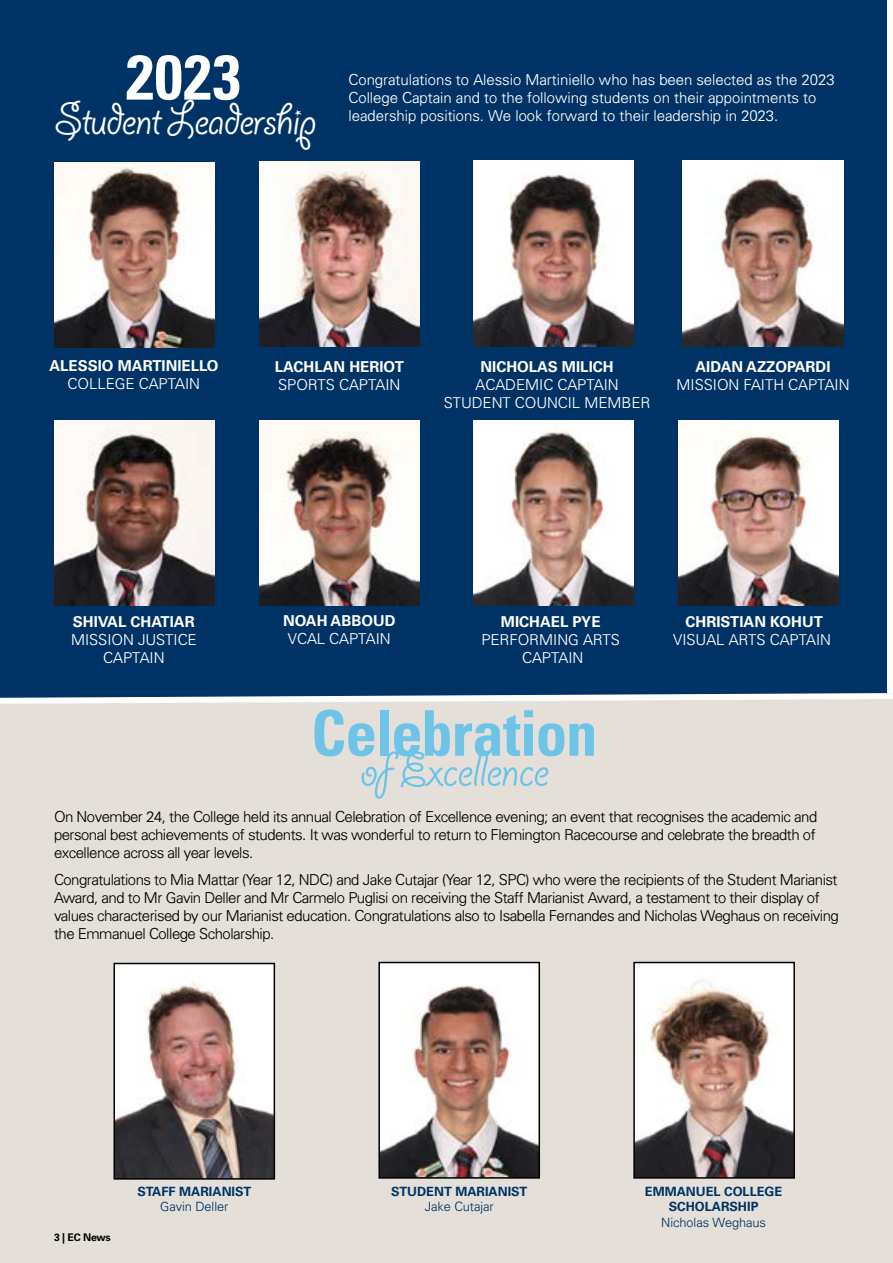
<style>
.page{position:relative;width:893px;height:1263px;background:#fff}
.page>*{position:absolute;margin:0;border:0;box-sizing:border-box;transform-origin:0 0}
.t1{font:700 condensed 63px "Univers LT Std";letter-spacing:-.02em;color:#6ec4e7}
.t2{font:700 condensed 63px "Univers LT Std";color:#fff}
.t3{font:54px "Giddyup Std";letter-spacing:-.025em;color:#6ec4e7}
.t4{font:49.5px "Giddyup Std";letter-spacing:-.025em;color:#fff}
.t5{font:300 15px/18px "Univers";letter-spacing:-.03em;color:#000;text-align:justify}
.t6{font:300 15px/18px "Univers";color:#fff;text-align:center}
.t7{font:700 15px "Univers LT Std";color:#fff}
.t8{font:700 12.75px/15.3px "Univers LT Std";color:#003365;text-align:center}
.t9{font:300 12.75px "Univers";color:#003365}
.t10{font:700 10.5px "Univers LT Std";letter-spacing:-.025em;color:#000}
</style>
<div class="page">
<div style="left:0;top:698px;width:893px;height:565px;background:#e4dfd9"></div>
<img style="left:117px;top:966px;width:155px;height:210px">
<div style="left:114px;top:963px;width:161px;height:216px;border:2px solid #000"></div>
<div style="left:0;top:0;width:893px;height:698px;background:#003365"></div>
<img style="left:54px;top:162px;width:160px;height:186px">
<img style="left:473px;top:161px;width:160px;height:185px">
<img style="left:259px;top:420px;width:160px;height:185px">
<img style="left:473px;top:420px;width:160px;height:185px">
<img style="left:683px;top:161px;width:160px;height:185px">
<img style="left:679px;top:420px;width:160px;height:185px">
<img style="left:54px;top:420px;width:160px;height:185px">
<img style="left:259px;top:161px;width:160px;height:185px">
<div style="left:887px;top:0;width:6px;height:693px;background:#fff"></div>
<svg style="left:0;top:693px;width:893px;height:11px"></svg>
<img style="left:636px;top:965px;width:156px;height:211px">
<div style="left:633px;top:962px;width:162px;height:217px;border:2px solid #000"></div>
<img style="left:381px;top:965px;width:156px;height:211px">
<div style="left:378px;top:962px;width:162px;height:217px;border:2px solid #000"></div>
<h1 class="t2" style="left:126px;top:39px;width:116px">2023</h1>
<h3 class="t4" style="left:54px;top:92px;width:264px">Student Leadership</h3>
<p class="t6" style="left:348px;top:70px;width:488px;text-align:left">Congratulations to Alessio Martiniello who has been selected as the 2023<br>College Captain and to the following students on their appointments to leadership positions. We look forward to their leadership in 2023.</p>
<p class="t7" style="left:49px;top:357px;width:170px">ALESSIO MARTINIELLO</p>
<p class="t6" style="left:68px;top:375px;width:134px">COLLEGE CAPTAIN</p>
<p class="t7" style="left:275px;top:357px;width:131px">LACHLAN HERIOT</p>
<p class="t6" style="left:278px;top:375px;width:124px">SPORTS CAPTAIN</p>
<p class="t7" style="left:481px;top:358px;width:135px">NICHOLAS MILICH</p>
<p class="t6" style="left:444px;top:376px;width:208px">ACADEMIC CAPTAIN<br>STUDENT COUNCIL MEMBER</p>
<p class="t7" style="left:695px;top:358px;width:137px">AIDAN AZZOPARDI</p>
<p class="t6" style="left:676px;top:375px;width:175px">MISSION FAITH CAPTAIN</p>
<p class="t7" style="left:73px;top:613px;width:123px">SHIVAL CHATIAR</p>
<p class="t6" style="left:71px;top:631px;width:127px">MISSION JUSTICE<br>CAPTAIN</p>
<p class="t7" style="left:283px;top:612px;width:114px">NOAH ABBOUD</p>
<p class="t6" style="left:288px;top:629px;width:104px">VCAL CAPTAIN</p>
<p class="t7" style="left:501px;top:613px;width:101px">MICHAEL PYE</p>
<p class="t6" style="left:481px;top:631px;width:140px">PERFORMING ARTS<br>CAPTAIN</p>
<p class="t7" style="left:686px;top:613px;width:139px">CHRISTIAN KOHUT</p>
<p class="t6" style="left:673px;top:630px;width:159px">VISUAL ARTS CAPTAIN</p>
<h1 class="t1" style="left:311px;top:695px;width:288px">Celebration</h1>
<h2 class="t3" style="left:359px;top:740px;width:191px">of Excellence</h2>
<p class="t5" style="left:54px;top:807px;width:765px">On November 24, the College held its annual Celebration of Excellence evening; an event that recognises the academic and personal best achievements of students. It was wonderful to return to Flemington Racecourse and celebrate the breadth of excellence across all year levels.</p>
<p class="t5" style="left:54px;top:870px;width:786px;text-align:left">Congratulations to Mia Mattar (Year 12, NDC) and Jake Cutajar (Year 12, SPC) who were the recipients of the Student Marianist Award, and to Mr Gavin Deller and Mr Carmelo Puglisi on receiving the Staff Marianist Award, a testament to their display of values characterised by our Marianist education. Congratulations also to Isabella Fernandes and Nicholas Weghaus on receiving the Emmanuel College Scholarship.</p>
<p class="t10" style="left:54px;top:1231px;width:58px">3 | EC News</p>
<p class="t8" style="left:137px;top:1184px;width:115px">STAFF MARIANIST</p>
<p class="t9" style="left:160px;top:1199px;width:70px">Gavin Deller</p>
<p class="t8" style="left:391px;top:1184px;width:138px">STUDENT MARIANIST</p>
<p class="t9" style="left:425px;top:1199px;width:70px">Jake Cutajar</p>
<p class="t8" style="left:645px;top:1184px;width:139px">EMMANUEL COLLEGE<br>SCHOLARSHIP</p>
<p class="t9" style="left:661px;top:1214px;width:106px">Nicholas Weghaus</p>
</div>
